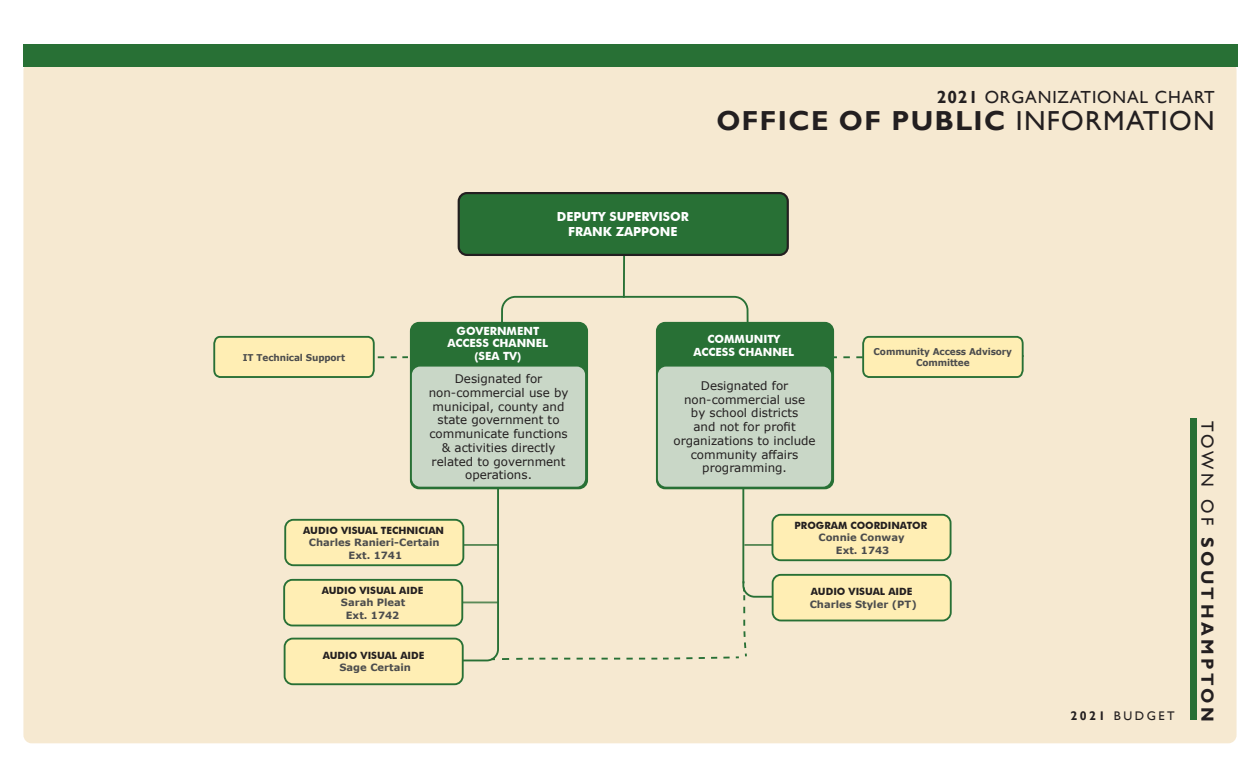
<style>
.page{position:relative;width:1260px;height:765px;background:#fff}
.page>*{position:absolute;margin:0;border:0;box-sizing:border-box;transform-origin:0 0}
.t1{font:700 27.5px "Gill Sans";letter-spacing:.05em;color:#231f20}
.t2{font:17.5px "Gill Sans";letter-spacing:.05em;color:#231f20}
.t3{font:700 17.5px "Gill Sans";letter-spacing:.2em;color:#231f20}
.t4{font:700 12.5px/15px "Futura BT";color:#fff;text-align:center}
.t5{font:12.5px "Gill Sans";letter-spacing:.2em;color:#231f20}
.t6{font:11.88px/13.8px "Verdana";color:#231f20;text-align:center}
.t7{font:700 11.25px/12.5px "Futura BT";color:#fff;text-align:center}
.t8{font:700 10px/12.5px "Verdana";color:#4b4c4d;text-align:center}
.t9{font:700 10px "Futura BT";color:#231f20}
.t10{font:700 9.38px/11.2px "Verdana";letter-spacing:-.01em;color:#4b4c4d;text-align:center;scale:.95 1}
.s1{font-weight:700}
.s2{font-weight:400}
</style>
<div class="page">
<div style="left:23px;top:62px;width:1214px;height:681px;background:#f6e9d1;border-radius:8px"></div>
<div style="left:23px;top:45px;width:1215px;height:22px;background:#287035"></div>
<svg style="left:499px;top:44px;width:251px;height:420px"></svg>
<div style="left:1190px;top:419px;width:7px;height:301px;background:#287035"></div>
<div style="left:459px;top:193px;width:329px;height:62px;background:#287035;border-radius:8px"></div>
<div style="left:458px;top:192px;width:331px;height:64px;border:2px solid #231f20;border-radius:8px"></div>
<hr style="left:623px;top:256px;width:2px;height:42px;background:#287035">
<div style="left:285px;top:520px;width:178px;height:45px;background:#ffeeb4;border-radius:8px"></div>
<div style="left:284px;top:519px;width:180px;height:47px;border:2px solid #287035;border-radius:8px"></div>
<div style="left:285px;top:639px;width:178px;height:45px;background:#ffeeb4;border-radius:8px"></div>
<div style="left:284px;top:638px;width:180px;height:47px;border:2px solid #287035;border-radius:8px"></div>
<div style="left:284px;top:580px;width:178px;height:46px;background:#ffeeb4;border-radius:8px"></div>
<div style="left:283px;top:579px;width:180px;height:47px;border:2px solid #287035;border-radius:8px"></div>
<div style="left:772px;top:515px;width:179px;height:45px;background:#ffeeb4;border-radius:8px"></div>
<div style="left:772px;top:514px;width:180px;height:47px;border:2px solid #287035;border-radius:8px"></div>
<div style="left:773px;top:575px;width:178px;height:46px;background:#ffeeb4;border-radius:8px"></div>
<div style="left:772px;top:574px;width:180px;height:47px;border:2px solid #287035;border-radius:8px"></div>
<svg style="left:834px;top:335px;width:190px;height:44px"></svg>
<div style="left:411px;top:323px;width:176px;height:165px;background:#287035;border-radius:8px"></div>
<div style="left:410px;top:322px;width:178px;height:167px;border:2px solid #287035;border-radius:8px"></div>
<div style="left:412px;top:367px;width:173px;height:120px;background:#c9d7c7;border-radius:8px"></div>
<div style="left:657px;top:323px;width:176px;height:165px;background:#287035;border-radius:8px"></div>
<div style="left:656px;top:322px;width:178px;height:167px;border:2px solid #287035;border-radius:8px"></div>
<div style="left:658px;top:367px;width:173px;height:120px;background:#c9d7c7;border-radius:8px"></div>
<svg style="left:213px;top:335px;width:269px;height:44px"></svg>
<svg style="left:439px;top:464px;width:363px;height:198px"></svg>
<p class="t10" style="left:243px;top:351px;width:109px">IT Technical Support</p>
<h2 class="t2" style="left:937px;top:87px;width:279px"><span class="s1">2021</span> ORGANIZATIONAL CHART</h2>
<h1 class="t1" style="left:717px;top:104px;width:500px">OFFICE OF PUBLIC <span class="s2">INFORMATION</span></h1>
<p class="t4" style="left:557px;top:209px;width:134px">DEPUTY SUPERVISOR<br>FRANK ZAPPONE</p>
<p class="t7" style="left:448px;top:324px;width:102px">GOVERNMENT<br>ACCESS CHANNEL (SEA TV)</p>
<p class="t7" style="left:694px;top:333px;width:102px">COMMUNITY<br>ACCESS CHANNEL</p>
<p class="t10" style="left:874px;top:346px;width:147px">Community Access Advisory<br>Committee</p>
<p class="t6" style="left:429px;top:372px;width:141px">Designated for non-commercial use by municipal, county and state government to communicate functions &amp; activities directly related to government operations.</p>
<p class="t9" style="left:303px;top:524px;width:142px">AUDIO VISUAL TECHNICIAN</p>
<p class="t8" style="left:309px;top:536px;width:132px">Charles Ranieri-Certain<br>Ext. 1741</p>
<p class="t9" style="left:322px;top:584px;width:103px">AUDIO VISUAL AIDE</p>
<p class="t8" style="left:341px;top:596px;width:66px">Sarah Pleat<br>Ext. 1742</p>
<p class="t9" style="left:323px;top:649px;width:103px">AUDIO VISUAL AIDE</p>
<p class="t8" style="left:340px;top:661px;width:73px">Sage Certain</p>
<p class="t6" style="left:673px;top:379px;width:144px">Designated for non-commercial use<br>by school districts<br>and not for profit organizations to include community affairs programming.</p>
<p class="t9" style="left:795px;top:519px;width:134px">PROGRAM COORDINATOR</p>
<p class="t8" style="left:818px;top:531px;width:88px">Connie Conway<br>Ext. 1743</p>
<p class="t9" style="left:811px;top:586px;width:103px">AUDIO VISUAL AIDE</p>
<p class="t8" style="left:810px;top:598px;width:109px">Charles Styler (PT)</p>
<p class="t5" style="left:1070px;top:708px;width:106px"><span class="s1">2021</span> BUDGET</p>
<h2 class="t3" style="left:1218px;top:421px;width:301px;rotate:90deg"><span class="s2">TOWN OF</span> SOUTHAMPTON</h2>
</div>
